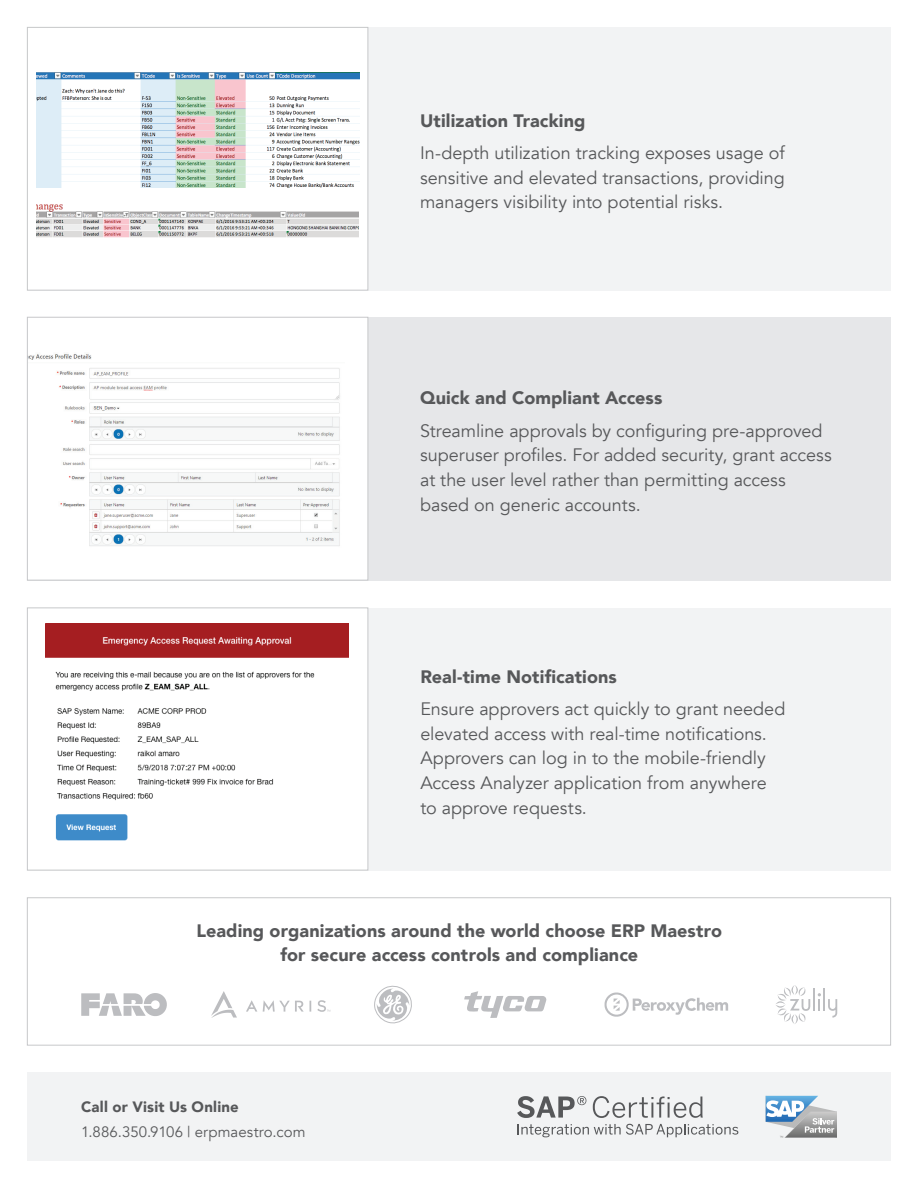
<style>
.page{position:relative;width:918px;height:1188px;background:#fff}
.page>*{position:absolute;margin:0;border:0;box-sizing:border-box;transform-origin:0 0}
.t1{font:18px/24.6px "Avenir";letter-spacing:-.005em;color:#57585a}
.t2{font:900 18px/24px "Avenir";letter-spacing:.005em;color:#57585a;text-align:center}
.t3{font:15px "Avenir";letter-spacing:.005em;color:#57585a}
.t4{font:900 15px "Avenir";letter-spacing:.015em;color:#57585a}
</style>
<div class="page">
<div style="left:27px;top:897px;width:864px;height:149px;border:1px solid #c7c8ca"></div>
<div style="left:27px;top:27px;width:864px;height:264px;background:#f2f3f4"></div>
<div style="left:27px;top:317px;width:864px;height:263px;background:#e6e7e9"></div>
<div style="left:27px;top:608px;width:864px;height:262px;background:#f2f3f4"></div>
<div style="left:27px;top:317px;width:341px;height:263px;background:#fff"></div>
<img style="left:29px;top:354px;width:311px;height:192px">
<div style="left:27px;top:317px;width:341px;height:263px;border:1px solid #c7c8ca"></div>
<div style="left:27px;top:608px;width:341px;height:262px;background:#fff"></div>
<img style="left:46px;top:623px;width:302px;height:218px">
<div style="left:27px;top:608px;width:341px;height:262px;border:1px solid #c7c8ca"></div>
<div style="left:27px;top:27px;width:341px;height:264px;background:#fff;border:1px solid #c7c8ca"></div>
<img style="left:36px;top:204px;width:323px;height:33px">
<img style="left:36px;top:72px;width:323px;height:116px">
<svg style="left:776px;top:985px;width:34px;height:39px"></svg>
<hr style="left:813px;top:988px;width:2px;height:23px;background:#bcbdc0">
<hr style="left:823px;top:988px;width:2px;height:23px;background:#bcbdc0">
<svg style="left:828px;top:999px;width:9px;height:19px"></svg>
<svg style="left:818px;top:993px;width:3px;height:18px"></svg>
<svg style="left:374px;top:985px;width:38px;height:39px"></svg>
<svg style="left:464px;top:991px;width:83px;height:27px"></svg>
<svg style="left:605px;top:993px;width:123px;height:24px"></svg>
<svg style="left:263px;top:1000px;width:41px;height:12px"></svg>
<svg style="left:211px;top:991px;width:26px;height:27px"></svg>
<svg style="left:317px;top:1000px;width:13px;height:12px"></svg>
<svg style="left:246px;top:1000px;width:11px;height:12px"></svg>
<svg style="left:81px;top:993px;width:86px;height:23px"></svg>
<div style="left:27px;top:1072px;width:864px;height:89px;background:#f2f3f4"></div>
<svg style="left:517px;top:1096px;width:69px;height:22px"></svg>
<svg style="left:593px;top:1096px;width:110px;height:22px"></svg>
<svg style="left:518px;top:1124px;width:220px;height:13px"></svg>
<svg style="left:766px;top:1096px;width:71px;height:42px"></svg>
<p class="t2" style="left:420px;top:108px;width:167px">Utilization Tracking</p>
<p class="t1" style="left:420px;top:141px;width:366px;text-align:justify">In-depth utilization tracking exposes usage of sensitive and elevated transactions, providing managers visibility into potential risks.</p>
<p class="t2" style="left:420px;top:385px;width:244px">Quick and Compliant Access</p>
<p class="t1" style="left:420px;top:419px;width:413px">Streamline approvals by configuring pre-approved superuser profiles. For added security, grant access at the user level rather than permitting access based on generic accounts.</p>
<p class="t2" style="left:420px;top:664px;width:198px">Real-time Notifications</p>
<p class="t1" style="left:420px;top:697px;width:367px">Ensure approvers act quickly to grant needed elevated access with real-time notifications.<br>Approvers can log in to the mobile-friendly Access Analyzer application from anywhere to approve requests.</p>
<p class="t2" style="left:196px;top:918px;width:527px">Leading organizations around the world choose ERP Maestro for secure access controls and compliance</p>
<p class="t4" style="left:81px;top:1094px;width:159px">Call or Visit Us Online</p>
<p class="t3" style="left:81px;top:1122px;width:226px">1.886.350.9106 | erpmaestro.com</p>
</div>
